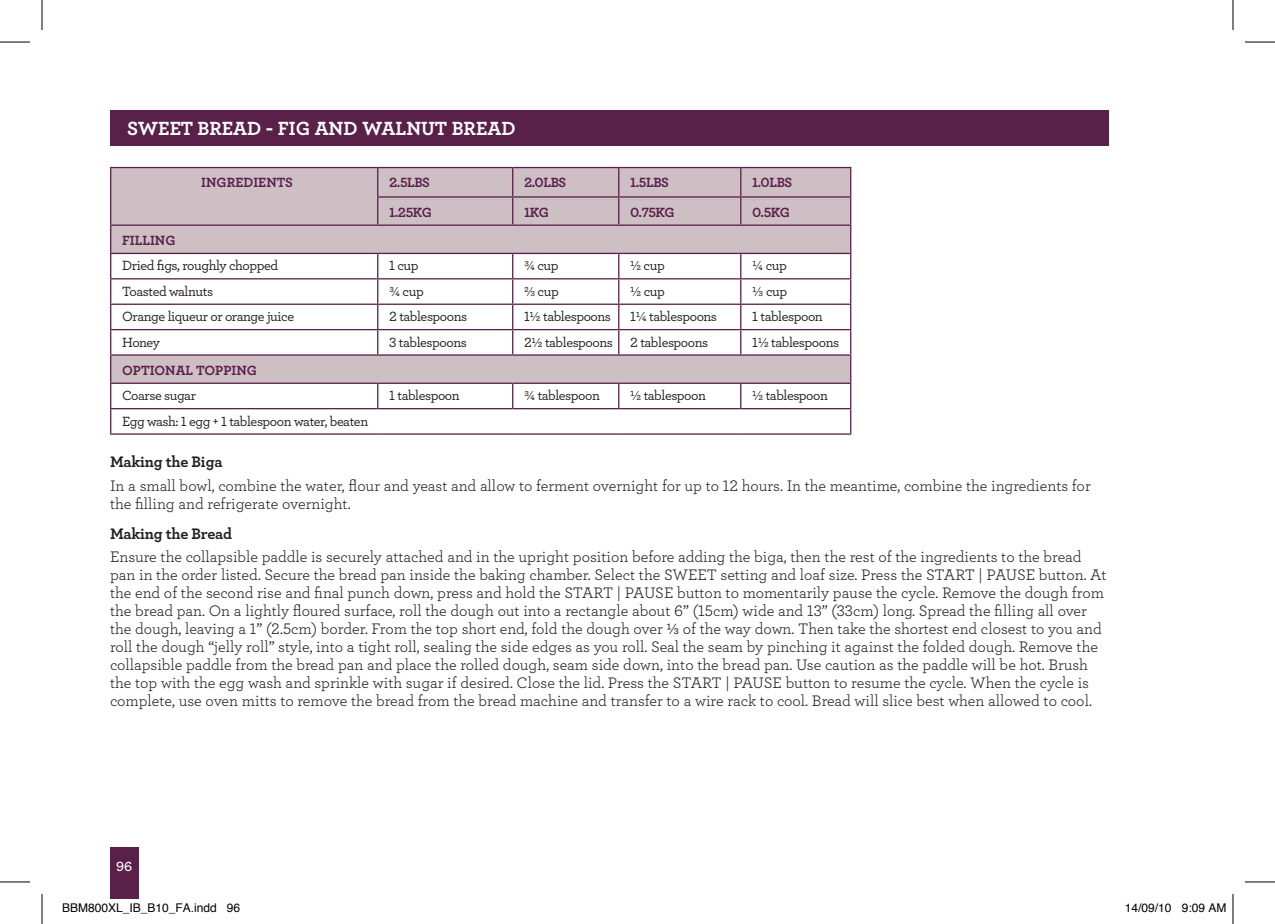
<style>
.page{position:relative;width:1275px;height:924px;background:#fff}
.page>*{position:absolute;margin:0;border:0;box-sizing:border-box;transform-origin:0 0}
.t1{font:20px "Archer Bold LF";color:#fff}
.t2{font:16px/18px "Archer Book LF";color:#231f20}
.t3{font:16px "Archer Bold LF";letter-spacing:-.015em;color:#231f20}
.t4{font:14px "Archer Medium LF";letter-spacing:-.03em;color:#231f20}
.t5{font:14px "Archer Bold LF";color:#592049}
.t6{font:14px "Archer Semibold LF";color:#fff}
.t7{font:12px "Helvetica";color:#000}
.s1{font-family:"Archer Numeric";font-weight:500}
</style>
<div class="page">
<div style="left:110px;top:847px;width:28px;height:51px;background:#592049"></div>
<div style="left:110px;top:110px;width:998px;height:36px;background:#592049"></div>
<svg style="left:111px;top:168px;width:739px;height:214px;fill:#cebfc5"></svg>
<hr style="left:377px;top:196px;width:136px;height:1px;background:#592049">
<hr style="left:513px;top:196px;width:106px;height:1px;background:#592049">
<svg style="left:512px;top:168px;width:1px;height:56px"></svg>
<hr style="left:619px;top:196px;width:122px;height:1px;background:#592049">
<svg style="left:618px;top:168px;width:1px;height:56px"></svg>
<hr style="left:741px;top:196px;width:110px;height:1px;background:#592049">
<svg style="left:740px;top:168px;width:1px;height:56px"></svg>
<hr style="left:110px;top:278px;width:268px;height:1px;background:#592049">
<hr style="left:378px;top:278px;width:135px;height:1px;background:#592049">
<hr style="left:513px;top:278px;width:106px;height:1px;background:#592049">
<hr style="left:619px;top:278px;width:122px;height:1px;background:#592049">
<hr style="left:741px;top:278px;width:110px;height:1px;background:#592049">
<hr style="left:110px;top:303px;width:268px;height:2px;background:#592049">
<hr style="left:378px;top:303px;width:135px;height:2px;background:#592049">
<hr style="left:513px;top:303px;width:106px;height:2px;background:#592049">
<hr style="left:619px;top:303px;width:122px;height:2px;background:#592049">
<hr style="left:741px;top:303px;width:110px;height:2px;background:#592049">
<hr style="left:110px;top:329px;width:268px;height:1px;background:#592049">
<hr style="left:378px;top:329px;width:135px;height:1px;background:#592049">
<svg style="left:377px;top:254px;width:1px;height:100px"></svg>
<hr style="left:513px;top:329px;width:106px;height:1px;background:#592049">
<svg style="left:512px;top:254px;width:1px;height:100px"></svg>
<hr style="left:619px;top:329px;width:122px;height:1px;background:#592049">
<svg style="left:618px;top:254px;width:1px;height:100px"></svg>
<hr style="left:741px;top:329px;width:110px;height:1px;background:#592049">
<svg style="left:740px;top:254px;width:1px;height:100px"></svg>
<svg style="left:377px;top:384px;width:1px;height:24px"></svg>
<svg style="left:512px;top:384px;width:1px;height:24px"></svg>
<svg style="left:618px;top:384px;width:1px;height:24px"></svg>
<svg style="left:740px;top:384px;width:1px;height:24px"></svg>
<hr style="left:378px;top:167px;width:135px;height:1px;background:#592049">
<hr style="left:513px;top:167px;width:106px;height:1px;background:#592049">
<hr style="left:619px;top:167px;width:122px;height:1px;background:#592049">
<hr style="left:741px;top:167px;width:110px;height:1px;background:#592049">
<hr style="left:110px;top:167px;width:268px;height:1px;background:#592049">
<svg style="left:377px;top:168px;width:1px;height:56px"></svg>
<hr style="left:110px;top:408px;width:268px;height:1px;background:#592049">
<hr style="left:378px;top:408px;width:135px;height:1px;background:#592049">
<hr style="left:513px;top:408px;width:106px;height:1px;background:#592049">
<hr style="left:619px;top:408px;width:122px;height:1px;background:#592049">
<hr style="left:741px;top:408px;width:110px;height:1px;background:#592049">
<hr style="left:110px;top:433px;width:268px;height:1px;background:#592049">
<hr style="left:378px;top:433px;width:135px;height:1px;background:#592049">
<hr style="left:513px;top:433px;width:106px;height:1px;background:#592049">
<hr style="left:619px;top:433px;width:122px;height:1px;background:#592049">
<hr style="left:741px;top:433px;width:110px;height:1px;background:#592049">
<hr style="left:110px;top:354px;width:268px;height:1px;background:#592049">
<hr style="left:378px;top:354px;width:135px;height:1px;background:#592049">
<hr style="left:513px;top:354px;width:106px;height:1px;background:#592049">
<hr style="left:619px;top:354px;width:122px;height:1px;background:#592049">
<hr style="left:741px;top:354px;width:110px;height:1px;background:#592049">
<hr style="left:110px;top:382px;width:268px;height:2px;background:#592049">
<hr style="left:378px;top:382px;width:135px;height:2px;background:#592049">
<hr style="left:513px;top:382px;width:106px;height:2px;background:#592049">
<hr style="left:619px;top:382px;width:122px;height:2px;background:#592049">
<hr style="left:741px;top:382px;width:110px;height:2px;background:#592049">
<hr style="left:110px;top:224px;width:268px;height:2px;background:#592049">
<svg style="left:110px;top:168px;width:1px;height:265px"></svg>
<hr style="left:378px;top:224px;width:135px;height:2px;background:#592049">
<hr style="left:513px;top:224px;width:106px;height:2px;background:#592049">
<hr style="left:619px;top:224px;width:122px;height:2px;background:#592049">
<hr style="left:741px;top:224px;width:110px;height:2px;background:#592049">
<svg style="left:850px;top:168px;width:1px;height:265px"></svg>
<hr style="left:110px;top:253px;width:268px;height:1px;background:#592049">
<hr style="left:378px;top:253px;width:135px;height:1px;background:#592049">
<hr style="left:513px;top:253px;width:106px;height:1px;background:#592049">
<hr style="left:619px;top:253px;width:122px;height:1px;background:#592049">
<hr style="left:741px;top:253px;width:110px;height:1px;background:#592049">
<hr style="left:0;top:42px;width:30px;height:1px;background:#000">
<hr style="left:1245px;top:42px;width:30px;height:1px;background:#000">
<hr style="left:0;top:881px;width:30px;height:1px;background:#000">
<hr style="left:1245px;top:881px;width:30px;height:1px;background:#000">
<hr style="left:42px;top:0;width:1px;height:30px;background:#000">
<hr style="left:42px;top:893px;width:1px;height:30px;background:#000">
<hr style="left:1232px;top:0;width:1px;height:30px;background:#000">
<hr style="left:1232px;top:893px;width:1px;height:30px;background:#000">
<p class="t1" style="left:127px;top:115px;width:26px">SWEET</p>
<p class="t1" style="left:197px;top:115px;width:14px">BREA</p>
<p class="t1" style="left:247px;top:115px;width:42px">D - FIG</p>
<p class="t1" style="left:315px;top:115px;width:81px">AN D WALNUT</p>
<p class="t1" style="left:452px;top:115px;width:26px">BREA</p>
<p class="t1" style="left:501px;top:115px;width:16px">D</p>
<p class="t5" style="left:201px;top:174px;width:93px">INGREDIENTS</p>
<p class="t5" style="left:389px;top:174px;width:27px">2.5LBS</p>
<p class="t5" style="left:524px;top:174px;width:28px">2.0LBS</p>
<p class="t5" style="left:630px;top:174px;width:25px">1.5LBS</p>
<p class="t5" style="left:752px;top:174px;width:26px">1.0LBS</p>
<p class="t5" style="left:389px;top:203px;width:44px">1.25KG</p>
<p class="t5" style="left:524px;top:203px;width:16px">1KG</p>
<p class="t5" style="left:630px;top:203px;width:36px">0.75KG</p>
<p class="t5" style="left:752px;top:203px;width:29px">0.5KG</p>
<p class="t5" style="left:122px;top:231px;width:55px">FILLING</p>
<p class="t4" style="left:122px;top:257px;width:158px">Dried figs, roughly chopped</p>
<p class="t4" style="left:389px;top:257px;width:31px">1 cup</p>
<p class="t4" style="left:524px;top:257px;width:36px">¾ cup</p>
<p class="t4" style="left:630px;top:257px;width:36px">½ cup</p>
<p class="t4" style="left:752px;top:257px;width:36px">¼ cup</p>
<p class="t4" style="left:122px;top:282px;width:93px">Toasted walnuts</p>
<p class="t4" style="left:389px;top:282px;width:36px">¾ cup</p>
<p class="t4" style="left:524px;top:282px;width:36px"><span class="s1">M</span> cup</p>
<p class="t4" style="left:630px;top:282px;width:36px">½ cup</p>
<p class="t4" style="left:752px;top:282px;width:37px"><span class="s1">L</span> cup</p>
<p class="t4" style="left:122px;top:307px;width:173px">Orange liqueur or orange juice</p>
<p class="t4" style="left:389px;top:307px;width:80px">2 tablespoons</p>
<p class="t4" style="left:524px;top:307px;width:88px">1½ tablespoons</p>
<p class="t4" style="left:630px;top:307px;width:88px">1¼ tablespoons</p>
<p class="t4" style="left:752px;top:307px;width:72px">1 tablespoon</p>
<p class="t4" style="left:122px;top:333px;width:39px">Honey</p>
<p class="t4" style="left:389px;top:333px;width:79px">3 tablespoons</p>
<p class="t4" style="left:524px;top:333px;width:186px">2½ tablespoons 2 tablespoons</p>
<p class="t4" style="left:752px;top:333px;width:88px">1½ tablespoons</p>
<p class="t5" style="left:122px;top:361px;width:136px">OPTIONAL TOPPING</p>
<p class="t4" style="left:122px;top:386px;width:75px">Coarse sugar</p>
<p class="t4" style="left:389px;top:386px;width:72px">1 tablespoon</p>
<p class="t4" style="left:524px;top:386px;width:77px">¾ tablespoon</p>
<p class="t4" style="left:630px;top:386px;width:77px">½ tablespoon</p>
<p class="t4" style="left:752px;top:386px;width:77px">½ tablespoon</p>
<p class="t4" style="left:122px;top:412px;width:247px">Egg wash: 1 egg + 1 tablespoon water, beaten</p>
<p class="t3" style="left:110px;top:452px;width:114px">MAKING THE BIGA</p>
<p class="t2" style="left:110px;top:476px;width:982px">In a small bowl, combine the water, flour and yeast and allow to ferment overnight for up to 12 hours. In the meantime, combine the ingredients for the filling and refrigerate overnight.</p>
<p class="t3" style="left:110px;top:523px;width:123px">MAKING THE BREAD</p>
<p class="t2" style="left:110px;top:547px;width:998px">Ensure the collapsible paddle is securely attached and in the upright position before adding the biga, then the rest of the ingredients to the bread pan in the order listed. Secure the bread pan inside the baking chamber. Select the SWEET setting and loaf size. Press the START | PAUSE button. At the end of the second rise and final punch down, press and hold the START | PAUSE button to momentarily pause the cycle. Remove the dough from the bread pan. On a lightly floured surface, roll the dough out into a rectangle about 6” (15cm) wide and 13” (33cm) long. Spread the filling all over the dough, leaving a 1” (2.5cm) border. From the top short end, fold the dough over <span class="s1">L</span> of the way down. Then take the shortest end closest to you and roll the dough “jelly roll” style, into a tight roll, sealing the side edges as you roll. Seal the seam by pinching it against the folded dough. Remove the collapsible paddle from the bread pan and place the rolled dough, seam side down, into the bread pan. Use caution as the paddle will be hot. Brush the top with the egg wash and sprinkle with sugar if desired. Close the lid. Press the START | PAUSE button to resume the cycle. When the cycle is complete, use oven mitts to remove the bread from the bread machine and transfer to a wire rack to cool. Bread will slice best when allowed to cool.</p>
<p class="t6" style="left:116px;top:856px;width:18px">96</p>
<p class="t7" style="left:62px;top:898px;width:180px">BBM800XL_IB_B10_FA.indd 96</p>
<p class="t7" style="left:1125px;top:898px;width:103px">14/09/10 9:09 AM</p>
</div>
